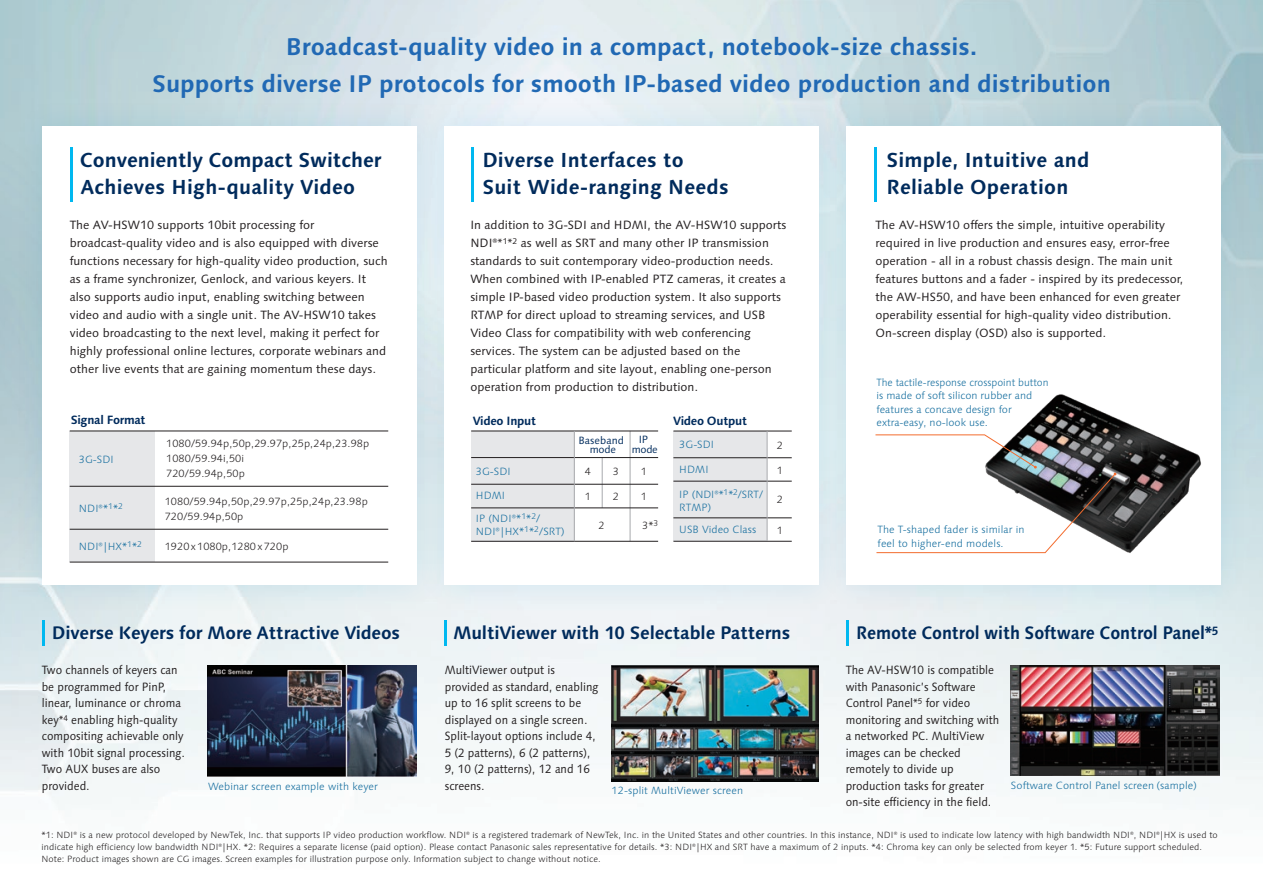
<style>
.page{position:relative;width:1263px;height:893px;background:#fff}
.page>*{position:absolute;margin:0;border:0;box-sizing:border-box;transform-origin:0 0}
.t1{font:700 24px/37.5px "Syntax Next LT Pro";color:#2169b4;text-align:center}
.t2{font:700 20.25px/27px "Syntax Next LT Pro";letter-spacing:.01em;color:#002b5c}
.t3{font:700 18px "Syntax Next LT Pro";letter-spacing:-.01em;color:#002b5c}
.t4{font:700 18px "Syntax Next LT Pro";letter-spacing:-.01em;color:#002b5c;scale:.94 1}
.t5{font:12px/18px "Syntax Next LT Pro";color:#231f20}
.t6{font:12px/16.5px "Syntax Next LT Pro";color:#231f20;scale:.93 1}
.t7{font:700 12px "Syntax Next LT Pro";letter-spacing:-.025em;color:#002b5c}
.t8{font:300 10.5px/12.8px "Syntax Next LT Pro";letter-spacing:.01em;color:#146d9e}
.t9{font:300 10.5px/15px "Syntax Next LT Pro";letter-spacing:.01em;color:#231f20}
.t10{font:300 10.5px/13.5px "Syntax Next LT Pro";letter-spacing:.01em;color:#146d9e;scale:.96 1}
.t11{font:10.5px/9.8px "Syntax Next LT Pro";letter-spacing:-.01em;color:#002b5c;text-align:center}
.t12{font:300 9px/12px "Syntax Next LT Pro";letter-spacing:.01em;color:#231f20}
</style>
<div class="page">
<img style="left:0;top:0;width:1263px;height:810px">
<img style="left:4px;top:88px;width:402px;height:535px">
<div style="left:42px;top:126px;width:375px;height:459px;background:#fff"></div>
<img style="left:406px;top:88px;width:402px;height:535px">
<div style="left:444px;top:126px;width:374px;height:459px;background:#fff"></div>
<img style="left:808px;top:88px;width:451px;height:535px">
<div style="left:846px;top:126px;width:374px;height:459px;background:#fff"></div>
<hr style="left:42px;top:620px;width:3px;height:26px;background:#00b8f0">
<hr style="left:444px;top:620px;width:3px;height:26px;background:#00b8f0">
<hr style="left:846px;top:620px;width:3px;height:26px;background:#00b8f0">
<img style="left:973px;top:394px;width:228px;height:160px">
<img style="left:208px;top:665px;width:208px;height:112px">
<img style="left:612px;top:665px;width:206px;height:116px">
<img style="left:1010px;top:665px;width:209px;height:111px">
<hr style="left:70px;top:147px;width:3px;height:54px;background:#00b8f0">
<hr style="left:471px;top:147px;width:3px;height:54px;background:#00b8f0">
<hr style="left:874px;top:147px;width:3px;height:54px;background:#00b8f0">
<svg style="left:875px;top:434px;width:242px;height:119px"></svg>
<div style="left:70px;top:431px;width:85px;height:131px;background:#e6e7e9"></div>
<hr style="left:70px;top:431px;width:318px;height:1px;background:#231f20">
<hr style="left:70px;top:486px;width:318px;height:1px;background:#231f20">
<hr style="left:70px;top:529px;width:318px;height:1px;background:#231f20">
<hr style="left:70px;top:562px;width:318px;height:1px;background:#231f20">
<hr style="left:630px;top:431px;width:1px;height:110px;background:#a8a9ad">
<hr style="left:602px;top:457px;width:1px;height:51px;background:#a8a9ad">
<div style="left:471px;top:431px;width:103px;height:110px;background:#e6e7e9"></div>
<hr style="left:471px;top:431px;width:187px;height:1px;background:#231f20">
<hr style="left:471px;top:457px;width:187px;height:1px;background:#231f20">
<hr style="left:471px;top:484px;width:187px;height:1px;background:#231f20">
<hr style="left:471px;top:508px;width:187px;height:1px;background:#231f20">
<hr style="left:471px;top:541px;width:187px;height:1px;background:#231f20">
<hr style="left:574px;top:431px;width:1px;height:110px;background:#a8a9ad">
<div style="left:673px;top:431px;width:94px;height:110px;background:#e6e7e9"></div>
<hr style="left:673px;top:431px;width:119px;height:1px;background:#231f20">
<hr style="left:673px;top:457px;width:119px;height:1px;background:#231f20">
<hr style="left:673px;top:481px;width:119px;height:1px;background:#231f20">
<hr style="left:673px;top:518px;width:119px;height:1px;background:#231f20">
<hr style="left:673px;top:541px;width:119px;height:1px;background:#231f20">
<hr style="left:767px;top:431px;width:1px;height:110px;background:#a8a9ad">
<h1 class="t1" style="left:152px;top:27px;width:960px">Broadcast-quality video in a compact, notebook-size chassis.<br>Supports diverse IP protocols for smooth IP-based video production and distribution</h1>
<h2 class="t2" style="left:80px;top:146px;width:303px">Conveniently Compact Switcher<br>Achieves High-quality Video</h2>
<p class="t5" style="left:70px;top:216px;width:319px">The AV-HSW10 supports 10bit processing for broadcast-quality video and is also equipped with diverse functions necessary for high-quality video production, such as a frame synchronizer, Genlock, and various keyers. It also supports audio input, enabling switching between video and audio with a single unit. The AV-HSW10 takes video broadcasting to the next level, making it perfect for highly professional online lectures, corporate webinars and other live events that are gaining momentum these days.</p>
<p class="t7" style="left:71px;top:413px;width:76px">Signal Format</p>
<p class="t8" style="left:79px;top:453px;width:36px">3G-SDI</p>
<p class="t8" style="left:79px;top:502px;width:46px">NDI®*<sup>1</sup>*<sup>2</sup></p>
<p class="t8" style="left:79px;top:540px;width:65px">NDI®|HX*<sup>1</sup>*<sup>2</sup></p>
<p class="t9" style="left:166px;top:436px;width:205px">1080/59.94p,50p,29.97p,25p,24p,23.98p<br>1080/59.94i,50i<br>720/59.94p,50p</p>
<p class="t9" style="left:165px;top:494px;width:205px">1080/59.94p,50p,29.97p,25p,24p,23.98p<br>720/59.94p,50p</p>
<p class="t9" style="left:165px;top:538px;width:125px">1920x1080p,1280x720p</p>
<h2 class="t2" style="left:482px;top:146px;width:248px">Diverse Interfaces to<br>Suit Wide-ranging Needs</h2>
<p class="t5" style="left:470px;top:216px;width:318px">In addition to 3G-SDI and HDMI, the AV-HSW10 supports NDI®*<sup>1</sup>*<sup>2</sup> as well as SRT and many other IP transmission standards to suit contemporary video-production needs.<br>When combined with IP-enabled PTZ cameras, it creates a simple IP-based video production system. It also supports RTMP for direct upload to streaming services, and USB Video Class for compatibility with web conferencing services. The system can be adjusted based on the particular platform and site layout, enabling one-person operation from production to distribution.</p>
<p class="t7" style="left:473px;top:413px;width:65px">Video Input</p>
<p class="t8" style="left:476px;top:465px;width:36px">3G-SDI</p>
<p class="t8" style="left:476px;top:489px;width:31px">HDMI</p>
<p class="t8" style="left:476px;top:512px;width:90px">IP (NDI®*<sup>1</sup>*<sup>2</sup>/<br>NDI®|HX*<sup>1</sup>*<sup>2</sup>/SRT)</p>
<p class="t11" style="left:578px;top:435px;width:47px">Baseband mode</p>
<p class="t11" style="left:632px;top:435px;width:28px">IP mode</p>
<p class="t9" style="left:585px;top:463px;width:8px">4</p>
<p class="t9" style="left:585px;top:489px;width:8px">1</p>
<p class="t9" style="left:598px;top:518px;width:8px">2</p>
<p class="t9" style="left:613px;top:463px;width:8px">3</p>
<p class="t9" style="left:613px;top:489px;width:8px">2</p>
<p class="t9" style="left:641px;top:464px;width:8px">1</p>
<p class="t9" style="left:641px;top:489px;width:8px">1</p>
<p class="t9" style="left:642px;top:518px;width:18px">3*<sup>3</sup></p>
<p class="t7" style="left:673px;top:413px;width:75px">Video Output</p>
<p class="t8" style="left:679px;top:438px;width:36px">3G-SDI</p>
<p class="t8" style="left:679px;top:463px;width:31px">HDMI</p>
<p class="t8" style="left:679px;top:488px;width:85px">IP (NDI®*<sup>1</sup>*<sup>2</sup>/SRT/<br>RTMP)</p>
<p class="t8" style="left:679px;top:523px;width:78px">USB Video Class</p>
<p class="t9" style="left:777px;top:437px;width:8px">2</p>
<p class="t9" style="left:777px;top:463px;width:8px">1</p>
<p class="t9" style="left:777px;top:491px;width:8px">2</p>
<p class="t9" style="left:777px;top:523px;width:8px">1</p>
<h2 class="t2" style="left:886px;top:146px;width:205px">Simple, Intuitive and<br>Reliable Operation</h2>
<p class="t5" style="left:875px;top:216px;width:309px">The AV-HSW10 offers the simple, intuitive operability required in live production and ensures easy, error-free operation - all in a robust chassis design. The main unit features buttons and a fader - inspired by its predecessor, the AW-HS50, and have been enhanced for even greater operability essential for high-quality video distribution.<br>On-screen display (OSD) also is supported.</p>
<p class="t10" style="left:876px;top:376px;width:181px">The tactile-response crosspoint button is made of soft silicon rubber and features a concave design for extra-easy, no-look use.</p>
<p class="t8" style="left:878px;top:523px;width:148px;line-height:13.5px">The T-shaped fader is similar in feel to higher-end models.</p>
<h3 class="t3" style="left:52px;top:621px;width:350px">Diverse Keyers for More Attractive Videos</h3>
<h3 class="t3" style="left:453px;top:621px;width:338px">MultiViewer with 10 Selectable Patterns</h3>
<h3 class="t4" style="left:856px;top:621px;width:387px">Remote Control with Software Control Panel*<sup>5</sup></h3>
<p class="t6" style="left:42px;top:662px;width:155px">Two channels of keyers can be programmed for PinP, linear, luminance or chroma key*<sup>4</sup> enabling high-quality compositing achievable only with 10bit signal processing.<br>Two AUX buses are also provided.</p>
<p class="t6" style="left:445px;top:662px;width:167px">MultiViewer output is provided as standard, enabling up to 16 split screens to be displayed on a single screen.<br>Split-layout options include 4,<br>5 (2 patterns), 6 (2 patterns),<br>9, 10 (2 patterns), 12 and 16 screens.</p>
<p class="t6" style="left:846px;top:662px;width:167px">The AV-HSW10 is compatible with Panasonic’s Software<br>Control Panel*<sup>5</sup> for video monitoring and switching with a networked PC. MultiView images can be checked remotely to divide up production tasks for greater on-site efficiency in the field.</p>
<p class="t8" style="left:208px;top:780px;width:171px">Webinar screen example with keyer</p>
<p class="t8" style="left:612px;top:784px;width:133px">12-split MultiViewer screen</p>
<p class="t8" style="left:1011px;top:779px;width:188px">Software Control Panel screen (sample)</p>
<p class="t12" style="left:41px;top:829px;width:1178px">*1: NDI® is a new protocol developed by NewTek, Inc. that supports IP video production workflow. NDI® is a registered trademark of NewTek, Inc. in the United States and other countries. In this instance, NDI® is used to indicate low latency with high bandwidth NDI®, NDI®|HX is used to indicate high efficiency low bandwidth NDI®|HX. *2: Requires a separate license (paid option). Please contact Panasonic sales representative for details. *3: NDI®|HX and SRT have a maximum of 2 inputs. *4: Chroma key can only be selected from keyer 1. *5: Future support scheduled.<br>Note: Product images shown are CG images. Screen examples for illustration purpose only. Information subject to change without notice.</p>
</div>
